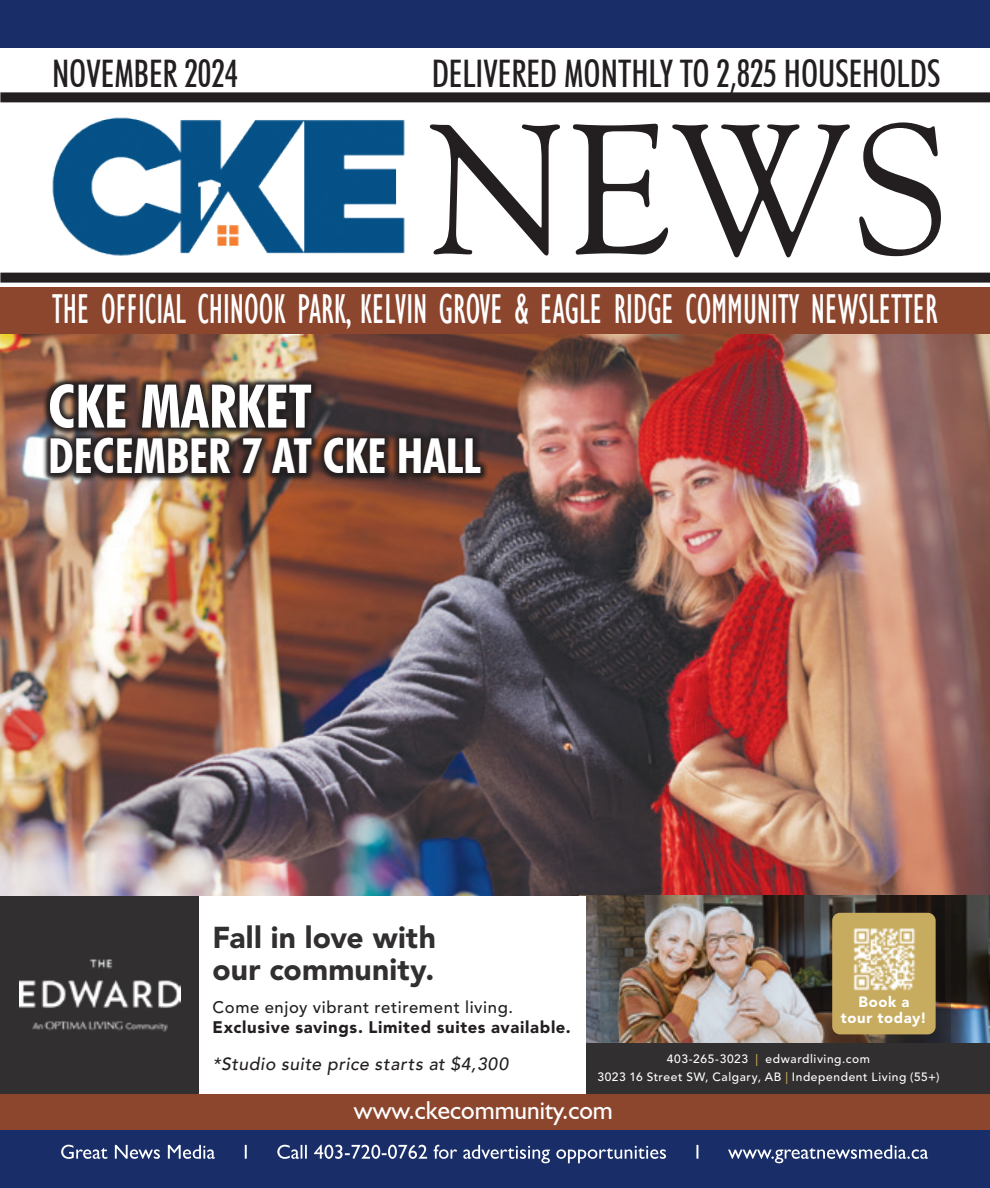
<style>
.page{position:relative;width:990px;height:1188px;background:#fff}
.page>*{position:absolute;margin:0;border:0;box-sizing:border-box;transform-origin:0 0}
.t1{font:700 condensed 60px "Futura BT";color:#fff}
.t2{font:700 condensed 48px "Futura BT";color:#fff}
.t3{font:condensed 42.8px "Gill Sans";color:#fff;scale:.8 1}
.t4{font:500 condensed 38px "Futura BT";color:#231f20;scale:.92 1}
.t5{font:900 30px/32px "Avenir";letter-spacing:.005em;color:#312f30}
.t6{font:26px "Humanist 521 BT";color:#fff}
.t7{font:italic 500 17.6px "Avenir";letter-spacing:.03em;color:#231f20}
.t8{font:900 16.6px "Avenir";letter-spacing:.04em;color:#231f20}
.t9{font:500 16.6px "Avenir";letter-spacing:.04em;color:#231f20}
.t10{font:900 14.8px/15.8px "Avenir";letter-spacing:.04em;color:#fff;text-align:center}
.t11{font:500 12px/18px "Avenir";letter-spacing:.05em;color:#fff;text-align:center}
.s1{color:#cbac50}
.s2{color:#c7ab5f}
</style>
<div class="page">
<img style="left:0;top:334px;width:990px;height:562px">
<div style="left:0;top:92px;width:990px;height:10px;background:#231f20"></div>
<div style="left:0;top:273px;width:990px;height:10px;background:#231f20"></div>
<div style="left:0;top:287px;width:990px;height:47px;background:#8d462e"></div>
<div style="left:0;top:1094px;width:990px;height:39px;background:#8d462e"></div>
<div style="left:0;top:1130px;width:990px;height:58px;background:#192e68"></div>
<div style="left:0;top:0;width:990px;height:48px;background:#192e68"></div>
<svg style="left:61px;top:1145px;width:867px;height:18px"></svg>
<img style="left:52px;top:117px;width:378px;height:139px">
<svg style="left:430px;top:122px;width:511px;height:135px"></svg>
<img style="left:950px;top:896px;width:40px;height:148px">
<svg style="left:851px;top:896px;width:99px;height:148px;background:#2b2420"></svg>
<img style="left:586px;top:896px;width:265px;height:148px">
<div style="left:569px;top:1044px;width:421px;height:50px;background:#312f30"></div>
<div style="left:199px;top:896px;width:386px;height:198px;background:#fff"></div>
<div style="left:832px;top:913px;width:104px;height:121px;background:#c7ab5f;border-radius:8px"></div>
<img style="left:853px;top:928px;width:63px;height:63px">
<div style="left:0;top:896px;width:199px;height:198px;background:#312f30"></div>
<img style="left:19px;top:959px;width:162px;height:73px">
<div style="left:42px;top:376px;width:446px;height:105px;background:#231f20;opacity:.71"></div>
<p class="t4" style="left:52px;top:50px;width:204px">NOVEMBER 2024</p>
<p class="t4" style="left:432px;top:50px;width:555px">DELIVERED MONTHLY TO 2,825 HOUSEHOLDS</p>
<p class="t3" style="left:52px;top:284px;width:1108px">THE OFFICIAL CHINOOK PARK, KELVIN GROVE &amp; EAGLE RIDGE COMMUNITY NEWSLETTER</p>
<p class="t1" style="left:48px;top:370px;width:265px">CKE MARKET</p>
<p class="t2" style="left:48px;top:427px;width:434px">DECEMBER 7 AT CKE HALL</p>
<h3 class="t5" style="left:213px;top:923px;width:225px">Fall in love with our community.</h3>
<h3 class="t9" style="left:213px;top:995px;width:302px">Come enjoy vibrant retirement living.</h3>
<h3 class="t8" style="left:213px;top:1015px;width:360px">Exclusive savings. Limited suites available.</h3>
<h3 class="t7" style="left:213px;top:1053px;width:297px">*Studio suite price starts at $4,300</h3>
<p class="t10" style="left:841px;top:995px;width:87px">Book a tour today!</p>
<p class="t11" style="left:597px;top:1050px;width:344px">403-265-3023 <span class="s1">|</span> edwardliving.com<br>3023 16 Street SW, Calgary, AB <span class="s2">|</span> Independent Living (55+)</p>
<p class="t6" style="left:354px;top:1094px;width:260px">www.ckecommunity.com</p>
</div>
